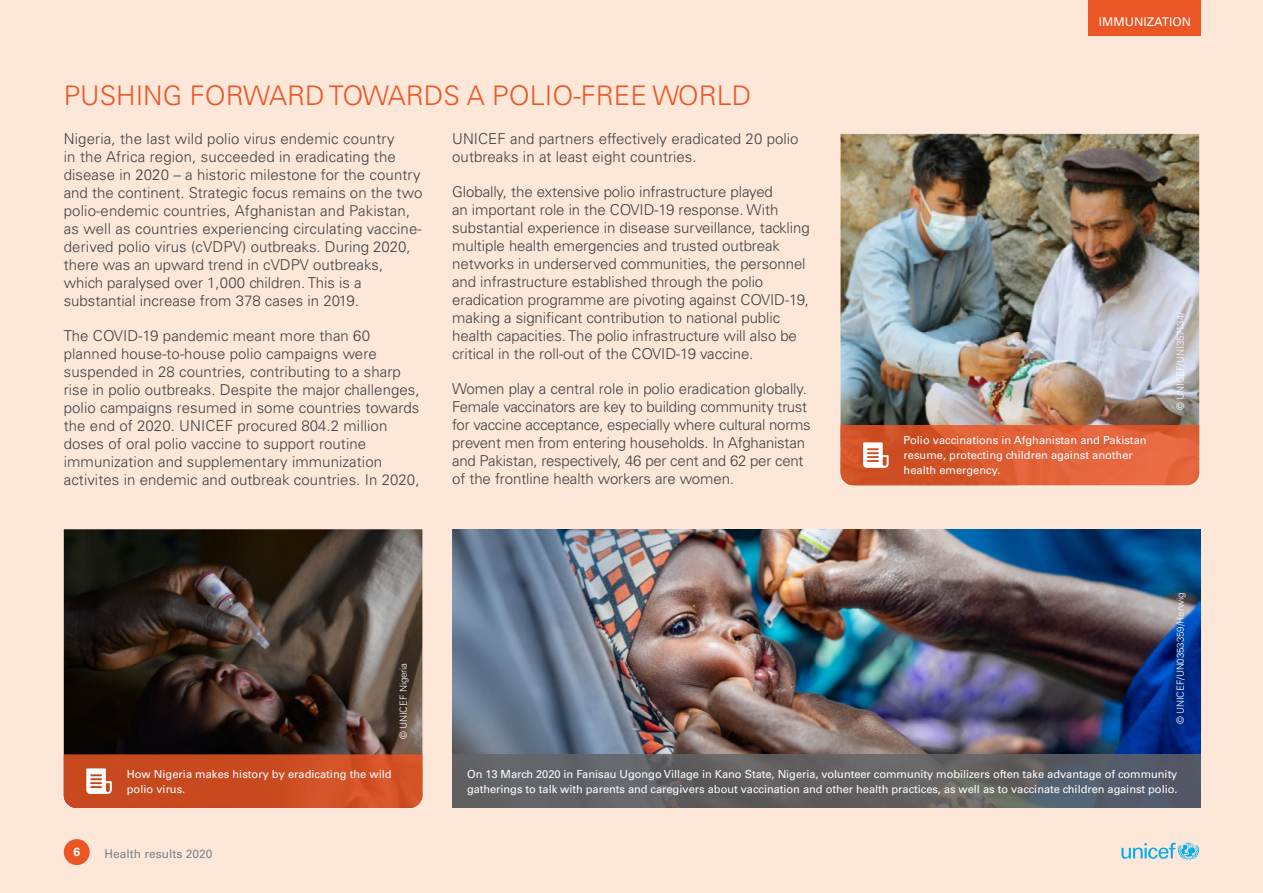
<style>
.page{position:relative;width:1263px;height:893px;background:#fde7d9}
.page>*{position:absolute;margin:0;border:0;box-sizing:border-box;transform-origin:0 0}
.t1{font:300 27px "Univers LT Std";color:#ec5624}
.t2{font:300 15px/18px "Univers LT Std";color:#414042}
.t3{font:12px "Univers LT Std";color:#808285}
.t4{font:12px "Univers LT Std";color:#fff}
.t5{font:700 12px "Univers LT Std";color:#fff}
.t6{font:11.1px/15px "Univers LT Std";letter-spacing:-.005em;color:#fff}
.t7{font:300 9.75px "Univers LT Std";letter-spacing:-.01em;color:#fff}
</style>
<div class="page">
<img style="left:452px;top:529px;width:748px;height:225px">
<svg style="left:452px;top:754px;width:748px;height:54px;background:#5f6065"></svg>
<img style="left:64px;top:529px;width:358px;height:225px">
<img style="left:840px;top:133px;width:359px;height:292px">
<svg style="left:64px;top:754px;width:358px;height:54px;background:#cc5027"></svg>
<svg style="left:840px;top:425px;width:359px;height:60px;background:#dd6137"></svg>
<div style="left:1088px;top:0;width:113px;height:36px;background:#ec5624"></div>
<div style="left:64px;top:839px;width:26px;height:26px;background:#ec5624;border-radius:50%"></div>
<svg style="left:1121px;top:843px;width:78px;height:17px"></svg>
<h1 class="t1" style="left:64px;top:79px;width:689px">PUSHING FORWARD TOWARDS A POLIO-FREE WORLD</h1>
<p class="t2" style="left:452px;top:130px;width:348px">UNICEF and partners effectively eradicated 20 polio outbreaks in at least eight countries.</p>
<p class="t2" style="left:452px;top:183px;width:359px">Globally, the extensive polio infrastructure played<br>an important role in the COVID-19 response. With substantial experience in disease surveillance, tackling multiple health emergencies and trusted outbreak networks in underserved communities, the personnel and infrastructure established through the polio eradication programme are pivoting against COVID-19, making a significant contribution to national public health capacities. The polio infrastructure will also be critical in the roll-out of the COVID-19 vaccine.</p>
<p class="t2" style="left:452px;top:380px;width:360px">Women play a central role in polio eradication globally.<br>Female vaccinators are key to building community trust for vaccine acceptance, especially where cultural norms prevent men from entering households. In Afghanistan and Pakistan, respectively, 46 per cent and 62 per cent of the frontline health workers are women.</p>
<p class="t2" style="left:64px;top:130px;width:360px">Nigeria, the last wild polio virus endemic country<br>in the Africa region, succeeded in eradicating the disease in 2020 – a historic milestone for the country and the continent. Strategic focus remains on the two polio-endemic countries, Afghanistan and Pakistan, as well as countries experiencing circulating vaccine&shy;derived polio virus (cVDPV) outbreaks. During 2020, there was an upward trend in cVDPV outbreaks, which paralysed over 1,000 children. This is a substantial increase from 378 cases in 2019.</p>
<p class="t2" style="left:64px;top:327px;width:357px">The COVID-19 pandemic meant more than 60 planned house-to-house polio campaigns were suspended in 28 countries, contributing to a sharp rise in polio outbreaks. Despite the major challenges, polio campaigns resumed in some countries towards the end of 2020. UNICEF procured 804.2 million doses of oral polio vaccine to support routine immunization and supplementary immunization activites in endemic and outbreak countries. In 2020,</p>
<p class="t7" style="left:397px;top:739px;width:78px;rotate:-90deg">© UNICEF Nigeria</p>
<p class="t4" style="left:1099px;top:14px;width:94px">IMMUNIZATION</p>
<p class="t6" style="left:903px;top:433px;width:245px">Polio vaccinations in Afghanistan and Pakistan resume, protecting children against another health emergency.</p>
<p class="t7" style="left:1174px;top:410px;width:100px;rotate:-90deg">© UNICEF/UNI357134/</p>
<p class="t7" style="left:1174px;top:724px;width:134px;rotate:-90deg">© UNICEF/UN0353359/Herwig</p>
<p class="t6" style="left:127px;top:766px;width:266px">How Nigeria makes history by eradicating the wild polio virus.</p>
<p class="t5" style="left:73px;top:845px;width:8px">6</p>
<p class="t3" style="left:104px;top:846px;width:110px">Health results 2020</p>
<p class="t6" style="left:467px;top:766px;width:712px">On 13 March 2020 in Fanisau Ugongo Village in Kano State, Nigeria, volunteer community mobilizers often take advantage of community gatherings to talk with parents and caregivers about vaccination and other health practices, as well as to vaccinate children against polio.</p>
</div>
